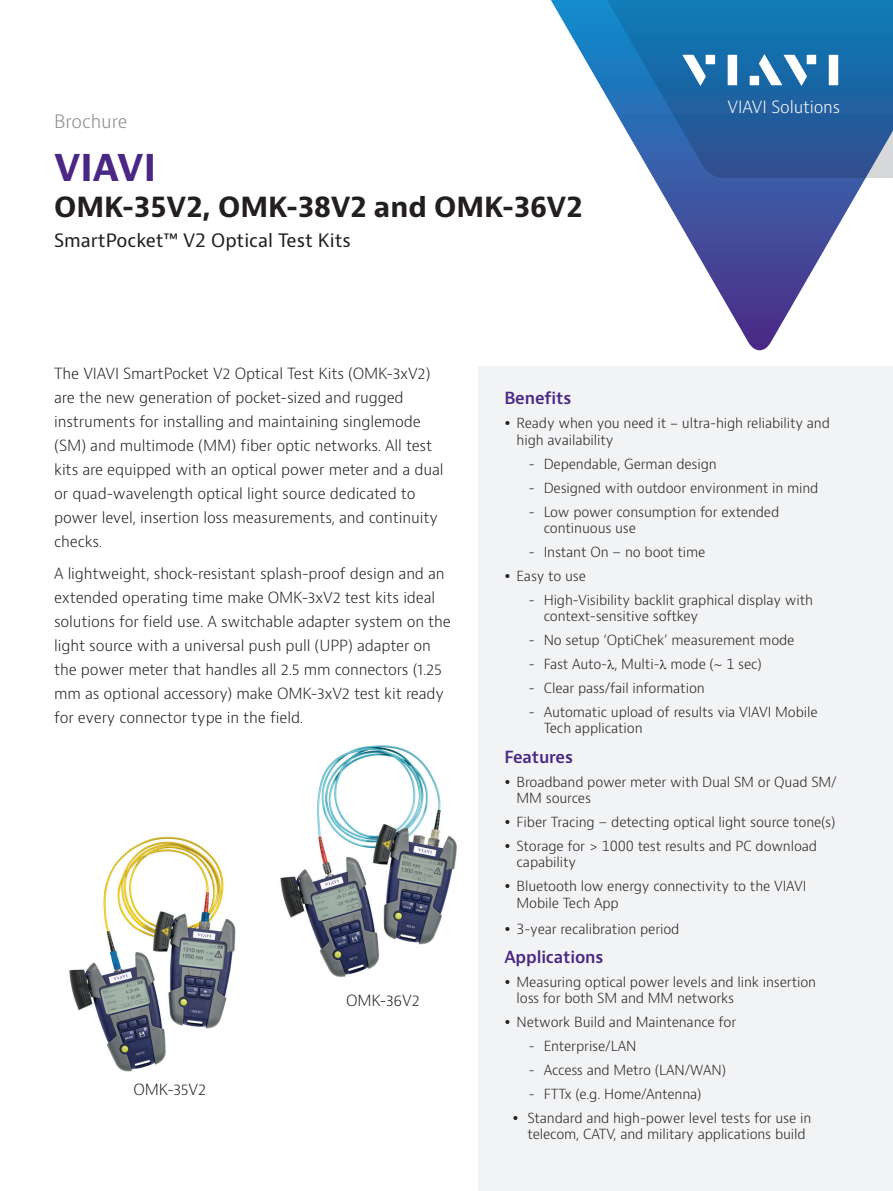
<style>
.page{position:relative;width:893px;height:1191px;background:#fff}
.page>*{position:absolute;margin:0;border:0;box-sizing:border-box;transform-origin:0 0}
.H1_Brand_Sub-Brand_2{font:700 36px "Bernino Sans";color:#4a2785}
.H2_Product_18_24{font:700 27px "Bernino Sans";color:#231f20}
.H3_Product_Descripto{font:18px "Bernino Sans";color:#231f20}
.P_DocType{font:300 18px "Bernino Sans";color:#87898c}
.t1{font:300 16.5px "Bernino Sans";letter-spacing:-.01em;color:#fff}
.H2_Bullet_Heading_Pu{font:600 16.35px "Bernino Sans";letter-spacing:-.01em;color:#4a2785}
.H2_Heading_Purple_12{font:600 16.35px "Bernino Sans";letter-spacing:-.01em;color:#4a2785}
.P_10_16{font:300 15px/24px "Bernino Sans";letter-spacing:-.01em;color:#231f20}
.t2{font:300 13.5px/16.4px "Bernino Sans";letter-spacing:-.01em;color:#231f20}
</style>
<div class="page">
<svg style="left:653px;top:178px;width:213px;height:172px"></svg>
<svg style="left:551px;top:0;width:342px;height:178px"></svg>
<svg style="left:682px;top:55px;width:24px;height:31px"></svg>
<div style="left:706px;top:55px;width:9px;height:9px;background:#fff"></div>
<div style="left:728px;top:55px;width:9px;height:30px;background:#fff"></div>
<div style="left:807px;top:55px;width:9px;height:9px;background:#fff"></div>
<div style="left:829px;top:55px;width:9px;height:30px;background:#fff"></div>
<svg style="left:759px;top:54px;width:48px;height:32px"></svg>
<div style="left:750px;top:76px;width:9px;height:9px;background:#fff"></div>
<div style="left:478px;top:367px;width:415px;height:824px;background:#f2f3f4"></div>
<img style="left:280px;top:745px;width:177px;height:232px">
<img style="left:69px;top:836px;width:167px;height:236px">
<p class="P_DocType" style="left:54px;top:109px;width:75px">Brochure</p>
<p class="H1_Brand_Sub-Brand_2" style="left:54px;top:144px;width:104px">VIAVI</p>
<p class="H2_Product_18_24" style="left:54px;top:189px;width:530px">OMK-35V2, OMK-38V2 and OMK-36V2</p>
<p class="H3_Product_Descripto" style="left:54px;top:228px;width:299px">SmartPocket™ V2 Optical Test Kits</p>
<p class="t1" style="left:728px;top:96px;width:114px">VIAVI Solutions</p>
<p class="P_10_16" style="left:54px;top:361px;width:391px">The VIAVI SmartPocket V2 Optical Test Kits (OMK-3xV2) are the new generation of pocket-sized and rugged instruments for installing and maintaining singlemode (SM) and multimode (MM) fiber optic networks. All test kits are equipped with an optical power meter and a dual or quad-wavelength optical light source dedicated to power level, insertion loss measurements, and continuity checks.</p>
<p class="P_10_16" style="left:54px;top:562px;width:398px">A lightweight, shock-resistant splash-proof design and an extended operating time make OMK-3xV2 test kits ideal solutions for field use. A switchable adapter system on the light source with a universal push pull (UPP) adapter on the power meter that handles all 2.5 mm connectors (1.25 mm as optional accessory) make OMK-3xV2 test kit ready for every connector type in the field.</p>
<p class="P_10_16" style="left:134px;top:1077px;width:74px">OMK-35V2</p>
<p class="P_10_16" style="left:346px;top:988px;width:75px">OMK-36V2</p>
<p class="H2_Heading_Purple_12" style="left:504px;top:388px;width:69px">Benefits</p>
<p class="t2" style="left:517px;top:415px;width:315px">Ready when you need it - ultra-high reliability and high availability</p>
<p class="t2" style="left:529px;top:456px;width:189px">- Dependable, German design</p>
<p class="t2" style="left:529px;top:480px;width:291px">- Designed with outdoor environment in mind</p>
<p class="t2" style="left:544px;top:504px;width:237px;text-indent:-15px">- Low power consumption for extended continuous use</p>
<p class="t2" style="left:529px;top:544px;width:178px">- Instant On – no boot time</p>
<p class="t2" style="left:517px;top:568px;width:71px">Easy to use</p>
<p class="t2" style="left:544px;top:592px;width:271px;text-indent:-15px">- High-Visibility backlit graphical display with context-sensitive softkey</p>
<p class="t2" style="left:529px;top:632px;width:267px">- No setup ‘OptiChek’ measurement mode</p>
<p class="t2" style="left:529px;top:656px;width:235px">- Fast Auto- , Multi- mode (~ 1 sec)</p>
<p class="t2" style="left:529px;top:680px;width:177px">- Clear pass/fail information</p>
<p class="t2" style="left:544px;top:704px;width:275px;text-indent:-15px">- Automatic upload of results via VIAVI Mobile<br>Tech application</p>
<p class="H2_Bullet_Heading_Pu" style="left:504px;top:746px;width:70px">Features</p>
<p class="t2" style="left:517px;top:774px;width:322px">Broadband power meter with Dual SM or Quad SM/<br>MM sources</p>
<p class="t2" style="left:517px;top:814px;width:320px">Fiber Tracing – detecting optical light source tone(s)</p>
<p class="t2" style="left:517px;top:838px;width:302px">Storage for &gt; 1000 test results and PC download capability</p>
<p class="t2" style="left:517px;top:878px;width:291px">Bluetooth low energy connectivity to the VIAVI<br>Mobile Tech App</p>
<p class="t2" style="left:517px;top:920px;width:164px">3-year recalibration period</p>
<p class="H2_Bullet_Heading_Pu" style="left:504px;top:946px;width:101px">Applications</p>
<p class="t2" style="left:517px;top:974px;width:301px">Measuring optical power levels and link insertion loss for both SM and MM networks</p>
<p class="t2" style="left:517px;top:1014px;width:221px">Network Build and Maintenance for</p>
<p class="t2" style="left:529px;top:1038px;width:109px">- Enterprise/LAN</p>
<p class="t2" style="left:529px;top:1062px;width:199px">- Access and Metro (LAN/WAN)</p>
<p class="t2" style="left:529px;top:1086px;width:174px">- FTTx (e.g. Home/Antenna)</p>
<p class="t2" style="left:527px;top:1110px;width:285px">Standard and high-power level tests for use in telecom, CATV, and military applications build</p>
</div>
